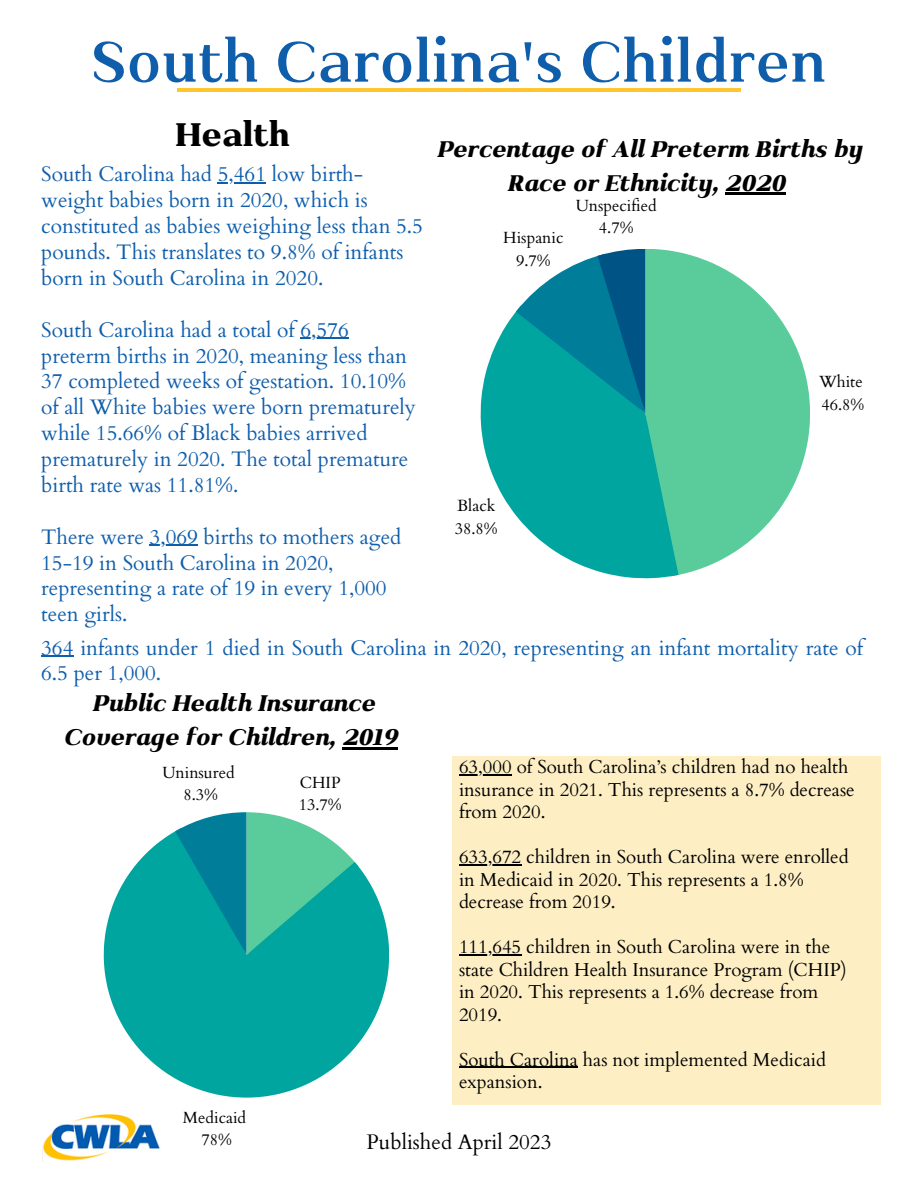
<style>
.page{position:relative;width:918px;height:1188px;background:#fff}
.page>*{position:absolute;margin:0;border:0;box-sizing:border-box;transform-origin:0 0}
.t1{font:600 67.5px "Kulachat Serif";color:#0f5eac}
.t2{font:800 39px "Kulachat Serif";color:#000}
.t3{font:italic 800 27px/33.8px "Kulachat Serif";color:#000;text-align:center}
.t4{font:21px/25.8px "Cardo";color:#0f5eac}
.t5{font:21px "Cardo";color:#000}
.t6{font:18.75px/22.5px "Cardo";color:#000}
.t7{font:16.2px/22.6px "Cardo";color:#000;text-align:center}
</style>
<div class="page">
<svg style="left:645px;top:249px;width:165px;height:326px;fill:#5acc9c"></svg>
<svg style="left:481px;top:305px;width:198px;height:273px;fill:#00a59f"></svg>
<svg style="left:516px;top:249px;width:129px;height:165px;background:#1d90a2"></svg>
<hr style="left:218px;top:183px;width:48px;height:1px;background:#0f5eac">
<hr style="left:300px;top:338px;width:49px;height:1px;background:#0f5eac">
<hr style="left:150px;top:545px;width:48px;height:1px;background:#0f5eac">
<hr style="left:725px;top:193px;width:60px;height:2px;background:#000">
<img style="left:43px;top:1114px;width:117px;height:47px">
<hr style="left:177px;top:88px;width:564px;height:3px;background:#ffc62e">
<hr style="left:41px;top:656px;width:32px;height:1px;background:#0f5eac">
<hr style="left:342px;top:747px;width:55px;height:2px;background:#000">
<svg style="left:104px;top:831px;width:285px;height:267px;fill:#00a59f"></svg>
<svg style="left:175px;top:812px;width:184px;height:143px;background:#34b1a5"></svg>
<div style="left:452px;top:756px;width:429px;height:349px;background:#fdeec4"></div>
<hr style="left:459px;top:774px;width:53px;height:2px;background:#000">
<hr style="left:459px;top:864px;width:62px;height:2px;background:#000">
<hr style="left:459px;top:954px;width:62px;height:2px;background:#000">
<hr style="left:459px;top:1067px;width:119px;height:1px;background:#000">
<h1 class="t1" style="left:91px;top:19px;width:737px">South Carolina's Children</h1>
<h2 class="t2" style="left:175px;top:110px;width:116px">Health</h2>
<p class="t4" style="left:41px;top:162px;width:383px">South Carolina had 5,461 low birth&shy;weight babies born in 2020, which is constituted as babies weighing less than 5.5 pounds. This translates to 9.8% of infants born in South Carolina in 2020.</p>
<p class="t4" style="left:41px;top:317px;width:376px">South Carolina had a total of 6,576 preterm births in 2020, meaning less than 37 completed weeks of gestation. 10.10% of all White babies were born prematurely while 15.66% of Black babies arrived prematurely in 2020. The total premature birth rate was 11.81%.</p>
<p class="t4" style="left:41px;top:524px;width:362px">There were 3,069 births to mothers aged<br>15-19 in South Carolina in 2020, representing a rate of 19 in every 1,000 teen girls.</p>
<p class="t3" style="left:437px;top:131px;width:427px">Percentage of All Preterm Births by<br>Race or Ethnicity, 2020</p>
<p class="t7" style="left:576px;top:194px;width:83px">Unspecified<br>4.7%</p>
<p class="t7" style="left:503px;top:227px;width:62px">Hispanic<br>9.7%</p>
<p class="t7" style="left:455px;top:495px;width:44px;text-align:left">Black<br>38.8%</p>
<p class="t7" style="left:819px;top:371px;width:47px;text-align:left">White<br>46.8%</p>
<p class="t4" style="left:41px;top:635px;width:824px">364 infants under 1 died in South Carolina in 2020, representing an infant mortality rate of<br>6.5 per 1,000.</p>
<p class="t3" style="left:63px;top:685px;width:335px">Public Health Insurance<br>Coverage for Children, 2019</p>
<p class="t7" style="left:162px;top:761px;width:74px">Uninsured<br>8.3%</p>
<p class="t6" style="left:459px;top:756px;width:397px">63,000 of South Carolina’s children had no health insurance in 2021. This represents a 8.7% decrease from 2020.</p>
<p class="t6" style="left:459px;top:846px;width:391px">633,672 children in South Carolina were enrolled in Medicaid in 2020. This represents a 1.8% decrease from 2019.</p>
<p class="t6" style="left:459px;top:936px;width:389px">111,645 children in South Carolina were in the state Children Health Insurance Program (CHIP) in 2020. This represents a 1.6% decrease from 2019.</p>
<p class="t6" style="left:459px;top:1049px;width:369px">South Carolina has not implemented Medicaid expansion.</p>
<p class="t7" style="left:299px;top:772px;width:44px;text-align:left">CHIP<br>13.7%</p>
<p class="t7" style="left:183px;top:1106px;width:65px">Medicaid<br>78%</p>
<p class="t5" style="left:367px;top:1128px;width:186px">Published April 2023</p>
</div>
